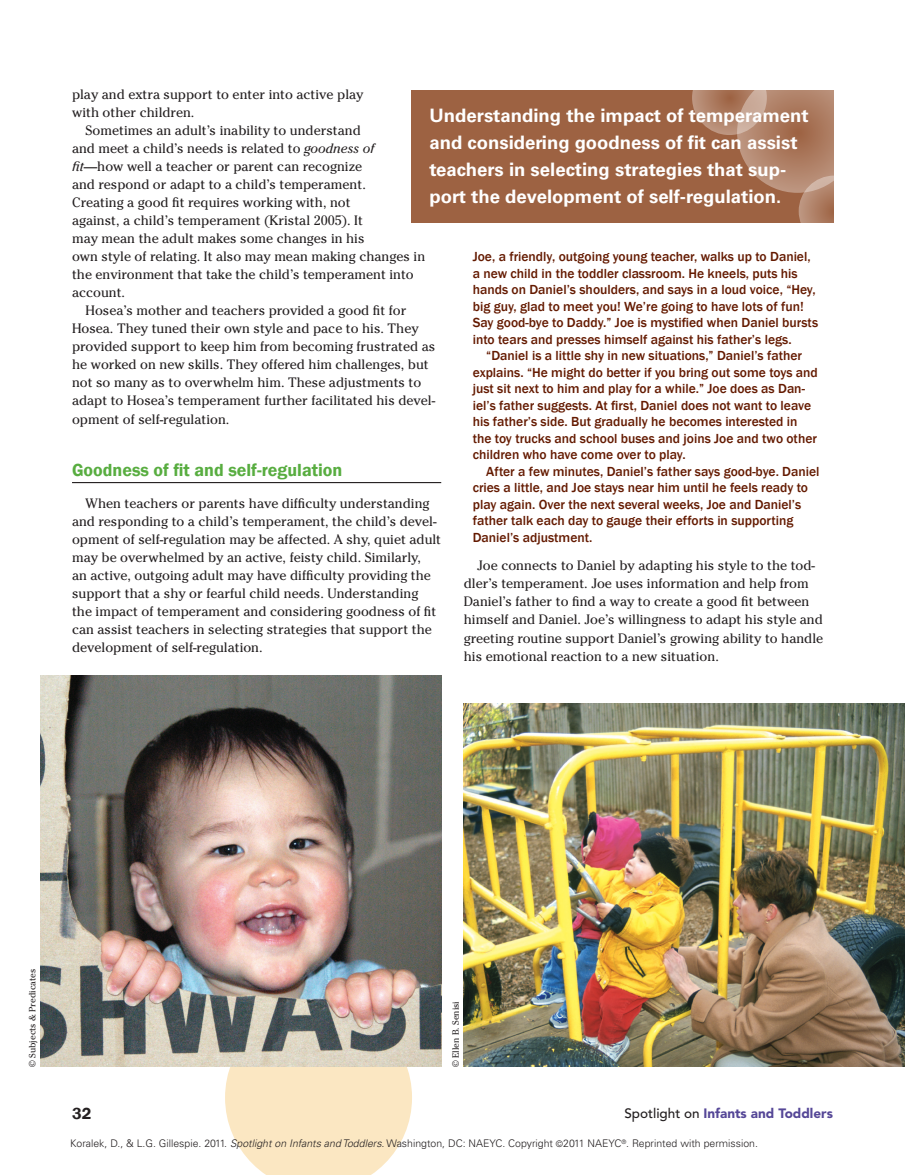
<style>
.page{position:relative;width:905px;height:1175px;background:#fff}
.page>*{position:absolute;margin:0;border:0;box-sizing:border-box;transform-origin:0 0}
.Q-Callout{font:700 18.6px/27px "Univers LT Std";color:#fff}
.B-SH1{font:600 18px "Franklin Gothic";color:#58ad40}
.t1{font:600 16.5px "Franklin Gothic";color:#231f20}
.A-YCText{font:13.5px/18px "Cheltenham Std";color:#231f20}
.M-BlockQuote{font:500 13.5px/16.5px "Franklin Gothic";color:#641a00}
.t2{font:900 13.5px "Avenir LT Std";color:#554797}
.I-BoxText{font:300 10.5px "Univers LT Std";color:#231f20}
.O-Photo_Credit{font:9px "Cheltenham Std";color:#231f20}
.s1{font-style:italic}
.s2{font-weight:500;color:#231f20}
.s3{font-size:9px}
</style>
<div class="page">
<svg style="left:225px;top:1066px;width:187px;height:108px;background:#fbe9c7"></svg>
<img style="left:41px;top:675px;width:400px;height:391px">
<hr style="left:72px;top:482px;width:369px;height:1px;background:#231f20">
<img style="left:464px;top:703px;width:440px;height:363px">
<div style="left:411px;top:90px;width:422px;height:132px;background:#9d6242"></div>
<svg style="left:692px;top:60px;width:74px;height:75px"></svg>
<svg style="left:737px;top:72px;width:120px;height:121px"></svg>
<svg style="left:798px;top:175px;width:71px;height:72px"></svg>
<p class="A-YCText" style="left:72px;top:86px;width:293px">play and extra support to enter into active play with other children.</p>
<p class="A-YCText" style="left:72px;top:122px;width:355px;text-indent:14px">Sometimes an adult’s inability to understand<br>and meet a child’s needs is related to <span class="s1">goodness of fit</span>—how well a teacher or parent can recognize<br>and respond or adapt to a child’s temperament.<br>Creating a good fit requires working with, not<br>against, a child’s temperament (Kristal 2005). It<br>may mean the adult makes some changes in his<br>own style of relating. It also may mean making changes in the environment that take the child’s temperament into account.</p>
<p class="A-YCText" style="left:72px;top:302px;width:365px;text-indent:14px">Hosea’s mother and teachers provided a good fit for Hosea. They tuned their own style and pace to his. They provided support to keep him from becoming frustrated as he worked on new skills. They offered him challenges, but not so many as to overwhelm him. These adjustments to adapt to Hosea’s temperament further facilitated his devel&shy;opment of self-regulation.</p>
<p class="B-SH1" style="left:72px;top:459px;width:272px">Goodness of fit and self-regulation</p>
<p class="A-YCText" style="left:72px;top:494px;width:370px;text-indent:14px">When teachers or parents have difficulty understanding and responding to a child’s temperament, the child’s devel&shy;opment of self-regulation may be affected. A shy, quiet adult may be overwhelmed by an active, feisty child. Similarly,<br>an active, outgoing adult may have difficulty providing the support that a shy or fearful child needs. Understanding the impact of temperament and considering goodness of fit can assist teachers in selecting strategies that support the development of self-regulation.</p>
<p class="Q-Callout" style="left:429px;top:102px;width:381px">Understanding the impact of temperament and considering goodness of fit can assist teachers in selecting strategies that sup&shy;port the development of self-regulation.</p>
<p class="M-BlockQuote" style="left:472px;top:249px;width:347px">Joe, a friendly, outgoing young teacher, walks up to Daniel, a new child in the toddler classroom. He kneels, puts his hands on Daniel’s shoulders, and says in a loud voice, “Hey, big guy, glad to meet you! We’re going to have lots of fun!<br>Say good-bye to Daddy.” Joe is mystified when Daniel bursts into tears and presses himself against his father’s legs.</p>
<p class="M-BlockQuote" style="left:472px;top:348px;width:346px;text-indent:14px">“Daniel is a little shy in new situations,” Daniel’s father explains. “He might do better if you bring out some toys and just sit next to him and play for a while.” Joe does as Dan&shy;iel’s father suggests. At first, Daniel does not want to leave his father’s side. But gradually he becomes interested in the toy trucks and school buses and joins Joe and two other children who have come over to play.</p>
<p class="M-BlockQuote" style="left:472px;top:463px;width:348px;text-indent:14px">After a few minutes, Daniel’s father says good-bye. Daniel cries a little, and Joe stays near him until he feels ready to play again. Over the next several weeks, Joe and Daniel’s father talk each day to gauge their efforts in supporting Daniel’s adjustment.</p>
<p class="A-YCText" style="left:464px;top:557px;width:361px;text-indent:14px">Joe connects to Daniel by adapting his style to the tod&shy;dler’s temperament. Joe uses information and help from Daniel’s father to find a way to create a good fit between himself and Daniel. Joe’s willingness to adapt his style and greeting routine support Daniel’s growing ability to handle his emotional reaction to a new situation.</p>
<p class="O-Photo_Credit" style="left:27px;top:1066px;width:100px;rotate:-90deg">© Subjects &amp; Predicates</p>
<p class="O-Photo_Credit" style="left:450px;top:1066px;width:67px;rotate:-90deg">© Ellen B. Senisi</p>
<p class="t1" style="left:72px;top:1103px;width:21px">32</p>
<p class="t2" style="left:624px;top:1104px;width:210px"><span class="s2">Spotlight on</span> Infants and Toddlers</p>
<p class="I-BoxText" style="left:70px;top:1137px;width:689px">Koralek, D., &amp; L.G. Gillespie. 2011. <span class="s1">Spotlight on Infants and Toddlers.</span> Washington, DC: NAEYC. Copyright <span class="s3">©</span>2011 NAEYC<sup>®</sup>. Reprinted with permission.</p>
</div>
